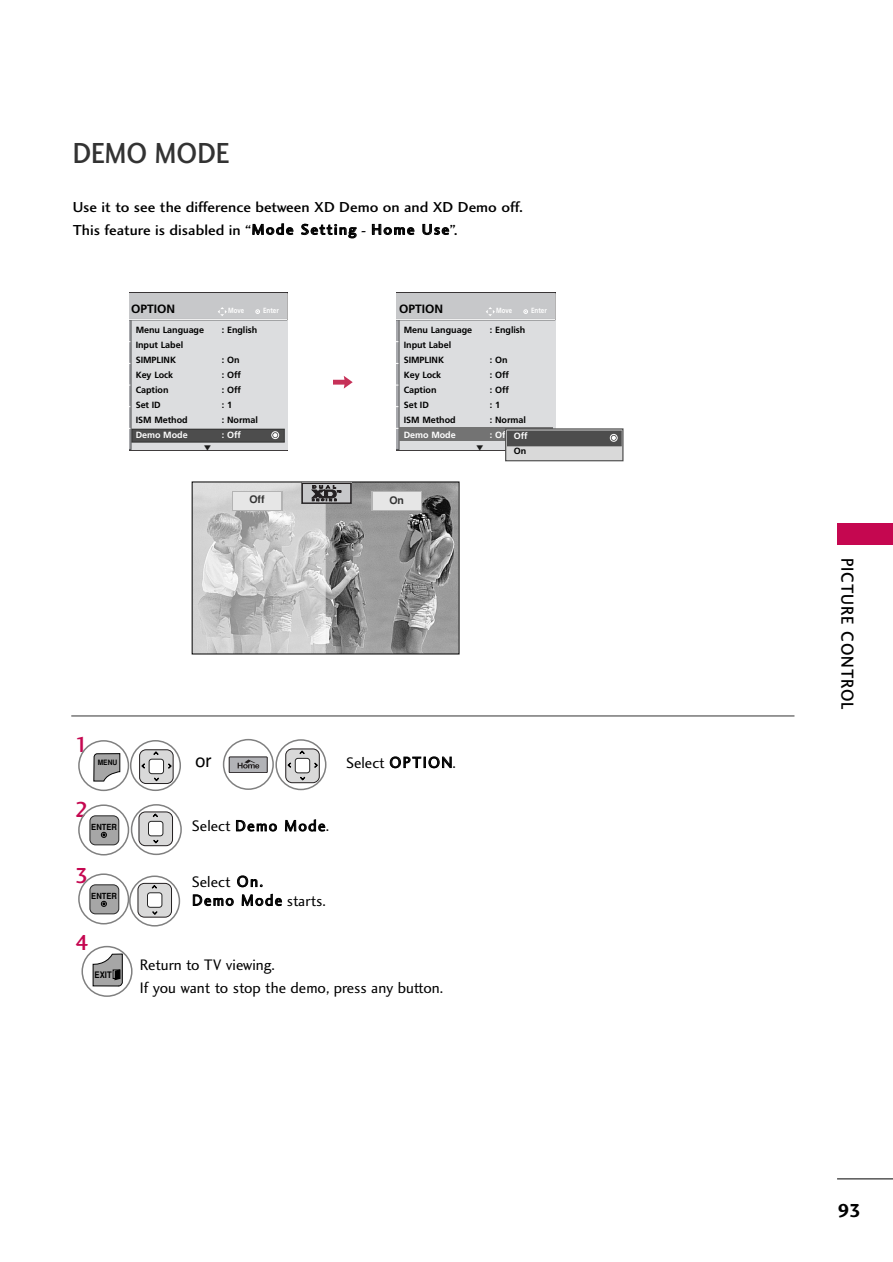
<style>
.page{position:relative;width:893px;height:1262px;background:#fff}
.page>*{position:absolute;margin:0;border:0;box-sizing:border-box;transform-origin:0 0}
.t1{font:30px "Charlotte Sans Medium Plain";color:#333;scale:.9 1}
.t2{font:22.5px "Charlotte Sans Medium Plain";color:#c50750}
.t3{font:19.5px "Charlotte Sans Bold Plain";color:#000}
.t4{font:18px "Charlotte Sans Medium Plain";letter-spacing:.06em;color:#000;scale:.9 1}
.t5{font:18px "Helvetica";color:#000}
.t6{font:15.75px/18.6px "Charlotte Sans Book Plain";color:#000}
.t7{font:15.75px "Charlotte Sans Book Plain";letter-spacing:.09em;color:#000}
.t8{font:15.75px "Charlotte Sans Book Plain";letter-spacing:.045em;color:#000}
.t9{font:15px/22.5px "Charlotte Sans Medium Plain";color:#000;scale:1.05 1}
.t10{font:700 12px "Frutiger";color:#000}
.t11{font:700 10.5px "Helvetica";color:#333}
.t12{font:700 9px/15px "Frutiger";letter-spacing:-.005em;color:#000}
.t13{font:700 9px "Frutiger";letter-spacing:-.005em;color:#fff}
.t14{font:700 9px "Helvetica";color:#000;scale:.85 1}
.t15{font:700 8.4px "Helvetica";color:#000;scale:.9 1}
.t16{font:700 7.5px "Frutiger";color:#fff;scale:.85 1}
.t17{font:700 7.5px "Frutiger";color:#fff;scale:.8 1}
.t18{font:700 7.35px "Helvetica";color:#000;scale:.9 1}
.t19{font:6px "FZDING33";color:#1a1a1a;scale:1.25 1}
</style>
<div class="page">
<div style="left:837px;top:523px;width:55px;height:21px;background:#c50750"></div>
<hr style="left:837px;top:1178px;width:55px;height:1px;background:#000">
<svg style="left:333px;top:376px;width:20px;height:12px"></svg>
<svg style="left:129px;top:292px;width:158px;height:158px;background:#c9cacc"></svg>
<div style="left:271px;top:431px;width:8px;height:8px;border:1px solid #fff;border-radius:50%"></div>
<svg style="left:396px;top:292px;width:159px;height:158px;background:#cecfd1"></svg>
<hr style="left:71px;top:715px;width:723px;height:1px;background:#333">
<img style="left:194px;top:483px;width:263px;height:169px">
<div style="left:506px;top:429px;width:116px;height:31px;background:#d9d9d9"></div>
<div style="left:505px;top:428px;width:118px;height:33px;border:1px solid #4d4d4d"></div>
<div style="left:507px;top:431px;width:114px;height:14px;background:#4d4d4d"></div>
<div style="left:507px;top:431px;width:114px;height:15px;border:1px solid #4d4d4d"></div>
<svg style="left:612px;top:436px;width:3px;height:4px"></svg>
<div style="left:610px;top:434px;width:7px;height:8px;border:1px solid #fff;border-radius:50%"></div>
<svg style="left:93px;top:753px;width:27px;height:28px"></svg>
<div style="left:78px;top:740px;width:51px;height:51px;border:2px solid #808080;border-radius:50%"></div>
<svg style="left:131px;top:741px;width:48px;height:48px"></svg>
<div style="left:139px;top:749px;width:34px;height:34px;background:#d9d9d9;border:1px solid #231f20;border-radius:6px"></div>
<div style="left:149px;top:759px;width:15px;height:15px;background:#fff;border:1px solid #262626;border-radius:3px"></div>
<svg style="left:141px;top:763px;width:4px;height:5px"></svg>
<svg style="left:168px;top:763px;width:4px;height:5px"></svg>
<svg style="left:153px;top:751px;width:5px;height:4px"></svg>
<svg style="left:154px;top:777px;width:5px;height:4px"></svg>
<div style="left:130px;top:740px;width:51px;height:51px;border:2px solid #808080;border-radius:50%"></div>
<div style="left:90px;top:815px;width:29px;height:30px;background:#a6a6a6;border:1px solid #262626;border-radius:5px"></div>
<svg style="left:101px;top:832px;width:6px;height:5px"></svg>
<div style="left:78px;top:804px;width:51px;height:51px;border:2px solid #808080;border-radius:50%"></div>
<svg style="left:132px;top:805px;width:48px;height:48px"></svg>
<div style="left:139px;top:811px;width:34px;height:35px;background:#d9d9d9;border:1px solid #231f20;border-radius:6px"></div>
<div style="left:148px;top:821px;width:15px;height:15px;background:#fff;border:1px solid #262626;border-radius:3px"></div>
<svg style="left:153px;top:813px;width:5px;height:4px"></svg>
<svg style="left:153px;top:839px;width:5px;height:4px"></svg>
<div style="left:131px;top:804px;width:51px;height:51px;border:2px solid #808080;border-radius:50%"></div>
<div style="left:90px;top:884px;width:29px;height:30px;background:#a6a6a6;border:1px solid #262626;border-radius:5px"></div>
<svg style="left:101px;top:901px;width:6px;height:5px"></svg>
<div style="left:78px;top:873px;width:51px;height:51px;border:2px solid #808080;border-radius:50%"></div>
<svg style="left:131px;top:877px;width:48px;height:48px"></svg>
<div style="left:138px;top:883px;width:34px;height:34px;background:#d9d9d9;border:1px solid #231f20;border-radius:6px"></div>
<div style="left:147px;top:892px;width:15px;height:15px;background:#fff;border:1px solid #262626;border-radius:3px"></div>
<svg style="left:152px;top:885px;width:5px;height:3px"></svg>
<svg style="left:152px;top:911px;width:5px;height:4px"></svg>
<div style="left:129px;top:875px;width:51px;height:51px;border:2px solid #808080;border-radius:50%"></div>
<svg style="left:92px;top:953px;width:31px;height:33px"></svg>
<div style="left:81px;top:945px;width:51px;height:52px;border:2px solid #808080;border-radius:50%"></div>
<div style="left:301px;top:482px;width:50px;height:21px;background:#8e8d8e"></div>
<div style="left:301px;top:483px;width:50px;height:20px;border:1px solid #3b3a3b"></div>
<div style="left:302px;top:483px;width:49px;height:20px;background:#c7c8ca"></div>
<div style="left:302px;top:483px;width:49px;height:20px;border:1px solid #231f20"></div>
<svg style="left:312px;top:485px;width:29px;height:16px"></svg>
<svg style="left:232px;top:491px;width:50px;height:19px"></svg>
<div style="left:233px;top:492px;width:48px;height:17px;background:#e6e6e6"></div>
<svg style="left:371px;top:491px;width:51px;height:20px"></svg>
<div style="left:373px;top:492px;width:47px;height:18px;background:#e6e6e6"></div>
<div style="left:223px;top:739px;width:51px;height:51px;border:2px solid #808080;border-radius:50%"></div>
<svg style="left:228px;top:756px;width:40px;height:17px"></svg>
<div style="left:229px;top:757px;width:38px;height:15px;background:#b2b3b7"></div>
<div style="left:229px;top:756px;width:38px;height:17px;border:1px solid #231f20"></div>
<svg style="left:237px;top:759px;width:22px;height:9px"></svg>
<svg style="left:277px;top:740px;width:48px;height:48px"></svg>
<div style="left:285px;top:748px;width:34px;height:35px;background:#d9d9d9;border:1px solid #231f20;border-radius:6px"></div>
<div style="left:295px;top:758px;width:15px;height:15px;background:#fff;border:1px solid #262626;border-radius:3px"></div>
<svg style="left:287px;top:762px;width:4px;height:5px"></svg>
<svg style="left:314px;top:762px;width:4px;height:6px"></svg>
<svg style="left:299px;top:750px;width:6px;height:4px"></svg>
<svg style="left:300px;top:776px;width:5px;height:4px"></svg>
<div style="left:275px;top:739px;width:51px;height:51px;border:2px solid #808080;border-radius:50%"></div>
<h1 class="t1" style="left:73px;top:142px;width:176px">DEMO MODE</h1>
<h3 class="t9" style="left:73px;top:197px;width:430px">Use it to see the difference between XD Demo on and XD Demo off.<br>This feature is disabled in “Mode Setting - Home Use”.</h3>
<h3 class="t10" style="left:131px;top:304px;width:46px">OPTION</h3>
<p class="t17" style="left:228px;top:307px;width:22px">Move</p>
<p class="t16" style="left:263px;top:307px;width:20px">Enter</p>
<p class="t12" style="left:136px;top:323px;width:70px">Menu Language</p>
<p class="t12" style="left:222px;top:323px;width:37px">: English</p>
<p class="t12" style="left:136px;top:338px;width:49px">Input Label<br>SIMPLINK</p>
<p class="t12" style="left:222px;top:353px;width:19px">: On</p>
<h3 class="t10" style="left:399px;top:304px;width:46px">OPTION</h3>
<p class="t17" style="left:496px;top:307px;width:22px">Move</p>
<p class="t16" style="left:531px;top:307px;width:20px">Enter</p>
<p class="t12" style="left:404px;top:323px;width:70px">Menu Language</p>
<p class="t12" style="left:490px;top:323px;width:37px">: English</p>
<p class="t12" style="left:404px;top:338px;width:49px">Input Label<br>SIMPLINK</p>
<p class="t12" style="left:490px;top:353px;width:19px">: On</p>
<p class="t12" style="left:136px;top:368px;width:39px">Key Lock</p>
<p class="t12" style="left:222px;top:368px;width:20px">: Off</p>
<p class="t12" style="left:136px;top:383px;width:34px">Caption</p>
<p class="t12" style="left:222px;top:383px;width:20px">: Off</p>
<p class="t12" style="left:136px;top:398px;width:27px">Set ID</p>
<p class="t12" style="left:222px;top:398px;width:12px">: 1</p>
<p class="t12" style="left:136px;top:413px;width:53px">ISM Method</p>
<p class="t12" style="left:222px;top:413px;width:38px">: Normal</p>
<p class="t13" style="left:136px;top:431px;width:53px">Demo Mode</p>
<p class="t13" style="left:222px;top:431px;width:20px">: Off</p>
<p class="t12" style="left:404px;top:368px;width:39px">Key Lock</p>
<p class="t12" style="left:490px;top:368px;width:20px">: Off</p>
<p class="t12" style="left:404px;top:383px;width:34px">Caption</p>
<p class="t12" style="left:490px;top:383px;width:20px">: Off</p>
<p class="t12" style="left:404px;top:398px;width:27px">Set ID</p>
<p class="t12" style="left:490px;top:398px;width:12px">: 1</p>
<p class="t12" style="left:404px;top:413px;width:53px">ISM Method</p>
<p class="t12" style="left:490px;top:413px;width:38px">: Normal</p>
<p class="t13" style="left:404px;top:431px;width:53px">Demo Mode</p>
<p class="t13" style="left:490px;top:431px;width:20px">: Off</p>
<p class="t13" style="left:514px;top:432px;width:15px">Off</p>
<p class="t12" style="left:514px;top:444px;width:14px">On</p>
<p class="t19" style="left:204px;top:445px;width:7px">E</p>
<p class="t19" style="left:476px;top:445px;width:7px">E</p>
<p class="t11" style="left:249px;top:496px;width:17px">Off</p>
<p class="t11" style="left:389px;top:496px;width:16px">On</p>
<h2 class="t2" style="left:75px;top:736px;width:15px">1</h2>
<p class="t18" style="left:98px;top:760px;width:23px">MENU</p>
<h2 class="t2" style="left:75px;top:800px;width:15px">2</h2>
<p class="t15" style="left:91px;top:824px;width:30px">ENTER</p>
<h2 class="t2" style="left:75px;top:867px;width:15px">3</h2>
<p class="t15" style="left:91px;top:893px;width:30px">ENTER</p>
<h2 class="t2" style="left:75px;top:933px;width:15px">4</h2>
<p class="t14" style="left:95px;top:971px;width:22px">EXIT</p>
<h3 class="t5" style="left:196px;top:754px;width:17px">or</h3>
<h3 class="t8" style="left:346px;top:756px;width:111px">Select OPTION.</h3>
<h3 class="t7" style="left:192px;top:819px;width:139px">Select Demo Mode.</h3>
<h3 class="t6" style="left:192px;top:873px;width:136px">Select On.<br>Demo Mode starts.</h3>
<h3 class="t6" style="left:140px;top:955px;width:305px;line-height:22.5px">Return to TV viewing.<br>If you want to stop the demo, press any button.</h3>
<h3 class="t4" style="left:854px;top:557px;width:170px;rotate:90deg">PICTURE CONTROL</h3>
<h3 class="t3" style="left:837px;top:1202px;width:25px">93</h3>
</div>
